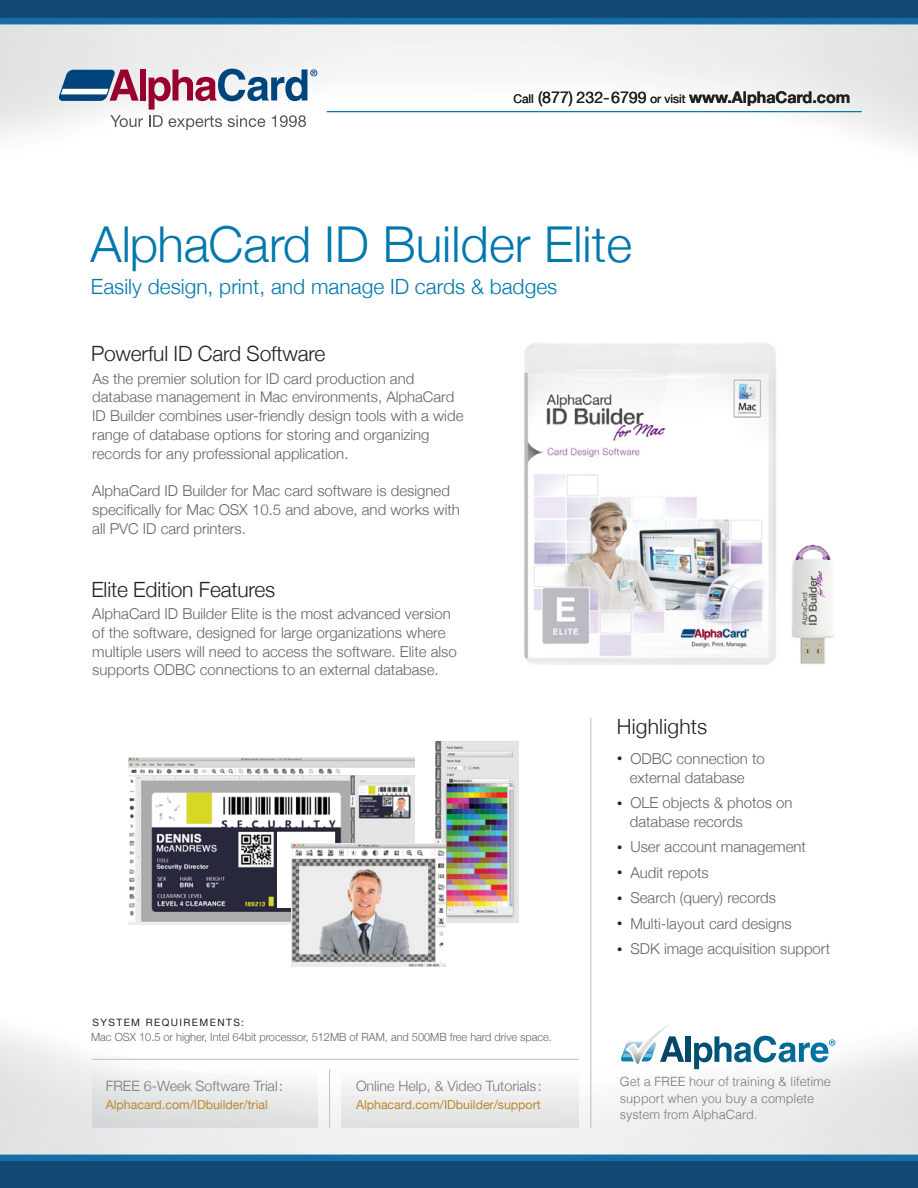
<style>
.page{position:relative;width:918px;height:1188px;background:#fff}
.page>*{position:absolute;margin:0;border:0;box-sizing:border-box;transform-origin:0 0}
.t1{font:300 49.5px "Helvetica Neue";color:#0078ae}
.t2{font:300 21px "Helvetica Neue";color:#0078ae}
.t3{font:300 21px "Helvetica Neue";letter-spacing:-.01em;color:#231f20}
.t4{font:300 21px "Helvetica Neue";letter-spacing:.01em;color:#231f20}
.t5{font:700 16.05px "Helvetica Neue";color:#231f20}
.t6{font:300 15px/18.8px "Helvetica Neue";color:#636466}
.t7{font:300 14.7px "Helvetica Neue";color:#636466}
.t8{font:300 14.25px "Helvetica Neue";color:#77787b}
.t9{font:300 12.75px/16.5px "Helvetica";color:#77787b}
.t10{font:12.3px "Helvetica Neue";color:#b88b2d}
.t11{font:300 11.25px "Helvetica Neue";color:#636466}
.t12{font:10.2px "Helvetica Neue";letter-spacing:.14em;color:#231f20}
.s1{font-weight:400;font-size:12px}
.s2{font-weight:400}
.s3{font-size:10.5px;color:#231f20}
</style>
<div class="page">
<img style="left:0;top:945px;width:918px;height:243px">
<img style="left:0;top:0;width:918px;height:148px">
<svg style="left:621px;top:1024px;width:63px;height:41px"></svg>
<div style="left:686px;top:1036px;width:5px;height:26px;background:#00496c"></div>
<svg style="left:694px;top:1036px;width:141px;height:33px"></svg>
<hr style="left:329px;top:1069px;width:1px;height:59px;background:#bdbec1">
<div style="left:342px;top:1068px;width:237px;height:60px;background:linear-gradient(to bottom,#fefefe,#dfdfe0)"></div>
<div style="left:92px;top:1068px;width:225px;height:60px;background:linear-gradient(to bottom,#f9f9f8,#d7d8d9)"></div>
<div style="left:140px;top:70px;width:6px;height:31px;background:#98002e"></div>
<svg style="left:59px;top:70px;width:80px;height:31px;background:#6c7396"></svg>
<svg style="left:110px;top:115px;width:33px;height:12px"></svg>
<svg style="left:149px;top:69px;width:168px;height:61px"></svg>
<hr style="left:92px;top:1059px;width:487px;height:1px;background:#bdbec1">
<img style="left:524px;top:343px;width:310px;height:322px">
<hr style="left:327px;top:111px;width:535px;height:1px;background:#0078ae">
<hr style="left:590px;top:718px;width:1px;height:410px;background:#bdbec1">
<img style="left:436px;top:741px;width:82px;height:182px">
<img style="left:129px;top:757px;width:286px;height:168px">
<div style="left:278px;top:832px;width:57px;height:76px;background:#fff"></div>
<img style="left:292px;top:844px;width:153px;height:122px">
<p class="t5" style="left:513px;top:82px;width:339px"><span class="s1">Call</span> <span class="s2">(877) 232-6799</span> <span class="s1">or visit</span> www.AlphaCard.com</p>
<h1 class="t1" style="left:91px;top:204px;width:543px">AlphaCard ID Builder Elite</h1>
<h2 class="t2" style="left:91px;top:270px;width:468px">Easily design, print, and manage ID cards &amp; badges</h2>
<h2 class="t3" style="left:91px;top:337px;width:236px">Powerful ID Card Software</h2>
<p class="t6" style="left:92px;top:368px;width:324px">As the premier solution for ID card production and</p>
<p class="t7" style="left:92px;top:385px;width:363px">database management in Mac environments, AlphaCard</p>
<p class="t6" style="left:92px;top:406px;width:373px">ID Builder combines user-friendly design tools with a wide range of database options for storing and organizing records for any professional application.</p>
<p class="t6" style="left:92px;top:481px;width:369px">AlphaCard ID Builder for Mac card software is designed specifically for Mac OSX 10.5 and above, and works with all PVC ID card printers.</p>
<h2 class="t3" style="left:91px;top:572px;width:185px">Elite Edition Features</h2>
<p class="t6" style="left:92px;top:604px;width:366px">AlphaCard ID Builder Elite is the most advanced version of the software, designed for large organizations where multiple users will need to access the software. Elite also supports ODBC connections to an external database.</p>
<p class="t12" style="left:93px;top:1014px;width:153px">SYSTEM REQUIREMENTS:</p>
<p class="t11" style="left:91px;top:1028px;width:462px">Mac OSX 10.5 or higher, Intel 64bit processor, 512MB of RAM, and 500MB free hard drive space.</p>
<p class="t8" style="left:106px;top:1075px;width:179px">FREE 6-Week Software Trial:</p>
<p class="t10" style="left:106px;top:1094px;width:164px">Alphacard.com/IDbuilder/trial</p>
<p class="t8" style="left:356px;top:1075px;width:187px">Online Help, &amp; Video Tutorials:</p>
<p class="t10" style="left:356px;top:1094px;width:186px">Alphacard.com/IDbuilder/support</p>
<h2 class="t4" style="left:617px;top:709px;width:92px">Highlights</h2>
<p class="t6" style="left:617px;top:748px;width:149px;text-align:center"><span class="s3">•</span> ODBC connection to external database</p>
<p class="t6" style="left:630px;top:793px;width:164px;text-indent:-13px"><span class="s3">•</span> OLE objects &amp; photos on database records</p>
<p class="t6" style="left:617px;top:837px;width:190px"><span class="s3">•</span> User account management</p>
<p class="t6" style="left:617px;top:862px;width:93px"><span class="s3">•</span> Audit repots</p>
<p class="t6" style="left:617px;top:888px;width:160px"><span class="s3">•</span> Search (query) records</p>
<p class="t6" style="left:617px;top:913px;width:176px"><span class="s3">•</span> Multi-layout card designs</p>
<p class="t6" style="left:617px;top:939px;width:214px"><span class="s3">•</span> SDK image acquisition support</p>
<p class="t9" style="left:620px;top:1073px;width:213px">Get a FREE hour of training &amp; lifetime support when you buy a complete system from AlphaCard.</p>
</div>
